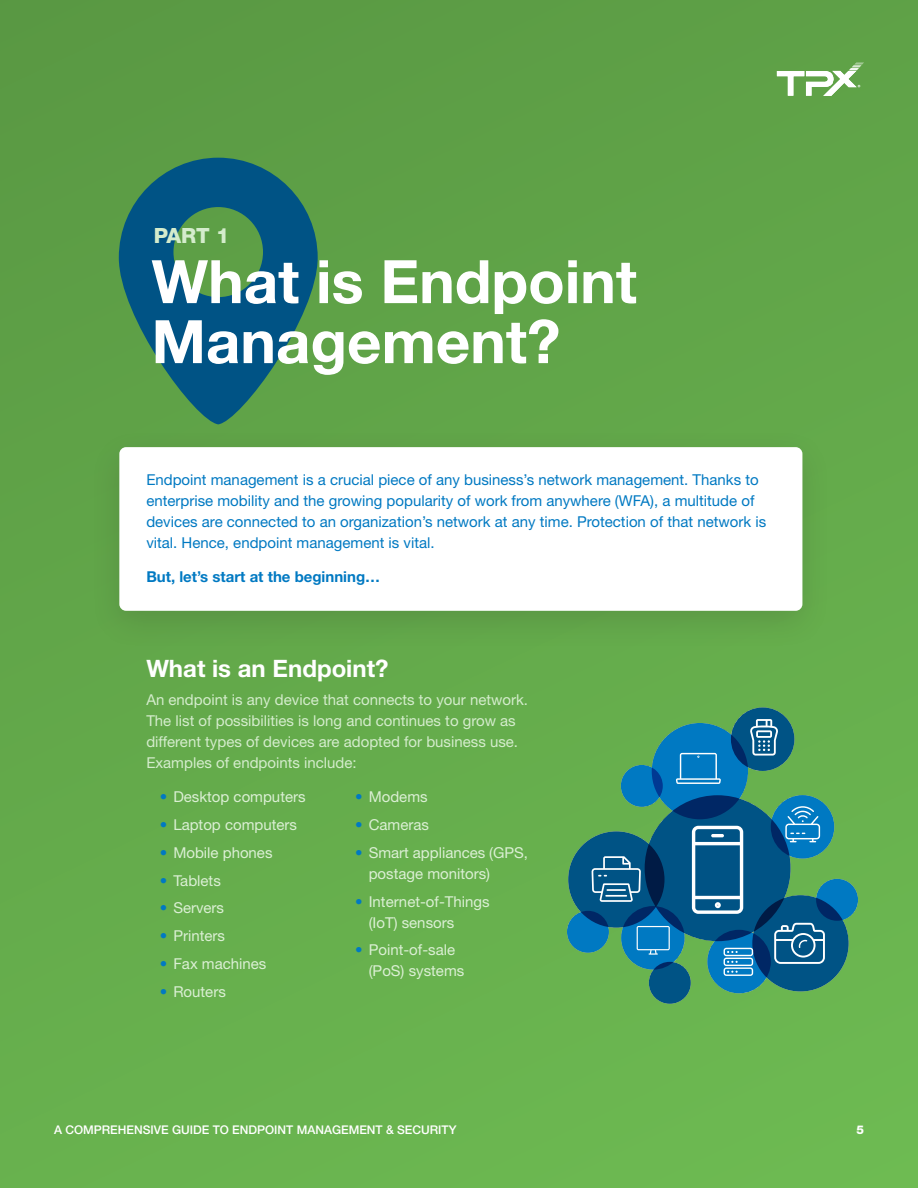
<style>
.page{position:relative;width:918px;height:1188px;background:#fff}
.page>*{position:absolute;margin:0;border:0;box-sizing:border-box;transform-origin:0 0}
.t1{font:700 60px/60px "Helvetica Neue LT Std";color:#fff}
.t2{font:700 24px "Helvetica Neue LT Std";color:#fff}
.t3{font:800 21px "Helvetica Neue LT Std";color:#d4eccc}
.t4{font:15px/21px "Helvetica Neue LT Std";color:#0079c2}
.t5{font:15px/21px "Helvetica Neue LT Std";color:#dbefd4}
.t6{font:15px/21px "Helvetica Neue LT Std";color:#d4eccc}
.t7{font:700 15px "Helvetica Neue LT Std";color:#0079c2}
.t8{font:500 12px "Helvetica Neue LT Std";color:#fff}
.t9{font:800 12px "Helvetica Neue LT Std";color:#fff}
.s1{color:#0079c2}
</style>
<div class="page">
<div style="left:0;top:0;width:918px;height:1188px;background:linear-gradient(to right,#62a749,#65ad4c)"></div>
<svg style="left:119px;top:158px;width:199px;height:266px;fill:#005385"></svg>
<div style="left:89px;top:427px;width:744px;height:225px;background:#61a549"></div>
<div style="left:119px;top:447px;width:683px;height:164px;background:#fff;border-radius:7px"></div>
<div style="left:567px;top:707px;width:291px;height:297px;background:#68b14e"></div>
<div style="left:645px;top:795px;width:146px;height:146px;background:#005385;border-radius:50%"></div>
<svg style="left:652px;top:723px;width:96px;height:96px;fill:#0079c2"></svg>
<svg style="left:568px;top:831px;width:97px;height:97px;fill:#005385"></svg>
<svg style="left:771px;top:795px;width:63px;height:64px;fill:#0079c2"></svg>
<svg style="left:731px;top:707px;width:64px;height:64px;fill:#005385"></svg>
<svg style="left:621px;top:906px;width:64px;height:64px;fill:#0079c2"></svg>
<svg style="left:707px;top:930px;width:64px;height:63px;fill:#0079c2"></svg>
<svg style="left:567px;top:911px;width:42px;height:42px"></svg>
<div style="left:649px;top:962px;width:42px;height:42px;background:#005385;border-radius:50%"></div>
<svg style="left:621px;top:765px;width:42px;height:42px"></svg>
<div style="left:816px;top:879px;width:42px;height:42px;background:#0079c2;border-radius:50%"></div>
<svg style="left:752px;top:895px;width:97px;height:96px;fill:#005385"></svg>
<svg style="left:692px;top:826px;width:51px;height:88px"></svg>
<svg style="left:592px;top:856px;width:49px;height:46px"></svg>
<svg style="left:676px;top:753px;width:45px;height:31px"></svg>
<svg style="left:785px;top:806px;width:35px;height:36px"></svg>
<svg style="left:774px;top:923px;width:51px;height:41px"></svg>
<svg style="left:637px;top:926px;width:33px;height:29px"></svg>
<svg style="left:750px;top:719px;width:29px;height:37px"></svg>
<svg style="left:724px;top:948px;width:29px;height:28px"></svg>
<svg style="left:755px;top:28px;width:128px;height:85px;fill:#5fa247"></svg>
<h3 class="t3" style="left:154px;top:223px;width:77px">PART 1</h3>
<h1 class="t1" style="left:152px;top:250px;width:487px">What is Endpoint<br>Management?</h1>
<p class="t4" style="left:146px;top:469px;width:621px">Endpoint management is a crucial piece of any business’s network management. Thanks to enterprise mobility and the growing popularity of work from anywhere (WFA), a multitude of devices are connected to an organization’s network at any time. Protection of that network is vital. Hence, endpoint management is vital.</p>
<p class="t7" style="left:146px;top:568px;width:235px">But, let’s start at the beginning…</p>
<h2 class="t2" style="left:146px;top:654px;width:244px">What is an Endpoint?</h2>
<p class="t6" style="left:146px;top:689px;width:383px">An endpoint is any device that connects to your network.<br>The list of possibilities is long and continues to grow as different types of devices are adopted for business use.<br>Examples of endpoints include:</p>
<p class="t5" style="left:160px;top:786px;width:147px"><span class="s1">•</span> Desktop computers</p>
<p class="t5" style="left:160px;top:814px;width:139px"><span class="s1">•</span> Laptop computers</p>
<p class="t5" style="left:160px;top:842px;width:114px"><span class="s1">•</span> Mobile phones</p>
<p class="t5" style="left:160px;top:870px;width:63px"><span class="s1">•</span> Tablets</p>
<p class="t5" style="left:160px;top:897px;width:66px"><span class="s1">•</span> Servers</p>
<p class="t5" style="left:160px;top:925px;width:67px"><span class="s1">•</span> Printers</p>
<p class="t5" style="left:160px;top:953px;width:108px"><span class="s1">•</span> Fax machines</p>
<p class="t5" style="left:160px;top:981px;width:67px"><span class="s1">•</span> Routers</p>
<p class="t5" style="left:355px;top:786px;width:74px"><span class="s1">•</span> Modems</p>
<p class="t5" style="left:355px;top:814px;width:75px"><span class="s1">•</span> Cameras</p>
<p class="t5" style="left:369px;top:842px;width:161px;text-indent:-14px"><span class="s1">•</span> Smart appliances (GPS, postage monitors)</p>
<p class="t5" style="left:369px;top:891px;width:122px;text-indent:-14px"><span class="s1">•</span> Internet-of-Things (IoT) sensors</p>
<p class="t5" style="left:369px;top:939px;width:97px;text-indent:-14px"><span class="s1">•</span> Point-of-sale (PoS) systems</p>
<p class="t8" style="left:54px;top:1123px;width:404px">A COMPREHENSIVE GUIDE TO ENDPOINT MANAGEMENT &amp; SECURITY</p>
<p class="t9" style="left:856px;top:1123px;width:9px">5</p>
</div>
